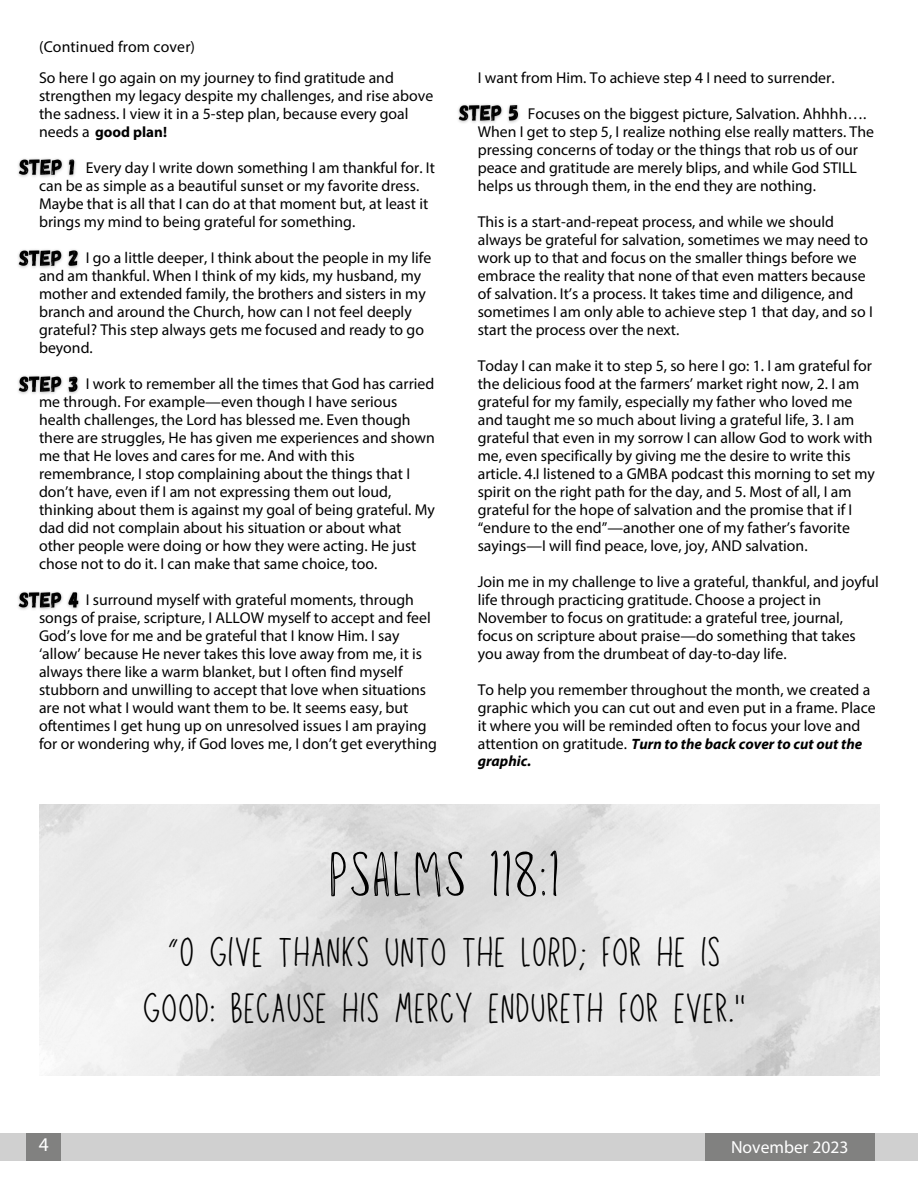
<style>
.page{position:relative;width:918px;height:1188px;background:#fff}
.page>*{position:absolute;margin:0;border:0;box-sizing:border-box;transform-origin:0 0}
.t1{font:700 54.3px "Louisville";color:#000}
.t2{font:36px/56.2px "Louisville";color:#000;text-align:center}
.t3{font:19.5px "Myriad Pro";color:#fff}
.t4{font:17.55px "Myriad Pro";color:#fff}
.t5{font:15.75px/18px "Myriad Pro";color:#000}
.t6{font:italic 700 15px "Myriad Pro";color:#000}
.t7{font:700 15px "Myriad Pro";color:#000}
.s1{font-weight:400;font-size:15.75px}
.s2{font-weight:400;font-style:normal;font-size:15.75px}
</style>
<div class="page">
<div style="left:0;top:1134px;width:918px;height:27px;background:#d0d0d0"></div>
<div style="left:705px;top:1134px;width:169px;height:27px;background:#818180"></div>
<div style="left:27px;top:1134px;width:34px;height:27px;background:#818180"></div>
<img style="left:18px;top:158px;width:58px;height:19px">
<img style="left:18px;top:249px;width:61px;height:19px">
<img style="left:18px;top:375px;width:61px;height:19px">
<img style="left:18px;top:591px;width:62px;height:19px">
<img style="left:458px;top:104px;width:62px;height:19px">
<p class="t5" style="left:39px;top:39px;width:158px">(Continued from cover)</p>
<p class="t5" style="left:39px;top:70px;width:396px">So here I go again on my journey to find gratitude and strengthen my legacy despite my challenges, and rise above the sadness. I view it in a 5-step plan, because every goal</p>
<p class="t7" style="left:39px;top:126px;width:129px"><span class="s1">needs a</span> good plan!</p>
<p class="t5" style="left:39px;top:160px;width:397px;text-indent:47px">Every day I write down something I am thankful for. It can be as simple as a beautiful sunset or my favorite dress.<br>Maybe that is all that I can do at that moment but, at least it brings my mind to being grateful for something.</p>
<p class="t5" style="left:39px;top:250px;width:394px;text-indent:47px">I go a little deeper, I think about the people in my life and am thankful. When I think of my kids, my husband, my mother and extended family, the brothers and sisters in my branch and around the Church, how can I not feel deeply grateful? This step always gets me focused and ready to go beyond.</p>
<p class="t5" style="left:39px;top:376px;width:397px;text-indent:47px">I work to remember all the times that God has carried me through. For example—even though I have serious health challenges, the Lord has blessed me. Even though there are struggles, He has given me experiences and shown me that He loves and cares for me. And with this remembrance, I stop complaining about the things that I don’t have, even if I am not expressing them out loud, thinking about them is against my goal of being grateful. My dad did not complain about his situation or about what other people were doing or how they were acting. He just chose not to do it. I can make that same choice, too.</p>
<p class="t5" style="left:39px;top:592px;width:393px;text-indent:47px">I surround myself with grateful moments, through songs of praise, scripture, I ALLOW myself to accept and feel God’s love for me and be grateful that I know Him. I say ‘allow’ because He never takes this love away from me, it is always there like a warm blanket, but I often find myself stubborn and unwilling to accept that love when situations are not what I would want them to be. It seems easy, but oftentimes I get hung up on unresolved issues I am praying</p>
<p class="t5" style="left:39px;top:736px;width:399px">for or wondering why, if God loves me, I don’t get everything</p>
<p class="t5" style="left:478px;top:70px;width:358px">I want from Him. To achieve step 4 I need to surrender.</p>
<p class="t5" style="left:478px;top:106px;width:398px;text-indent:50px">Focuses on the biggest picture, Salvation. Ahhhh….<br>When I get to step 5, I realize nothing else really matters. The pressing concerns of today or the things that rob us of our peace and gratitude are merely blips, and while God STILL helps us through them, in the end they are nothing.</p>
<p class="t5" style="left:478px;top:214px;width:397px">This is a start-and-repeat process, and while we should always be grateful for salvation, sometimes we may need to work up to that and focus on the smaller things before we embrace the reality that none of that even matters because of salvation. It’s a process. It takes time and diligence, and sometimes I am only able to achieve step 1 that day, and so I start the process over the next.</p>
<p class="t5" style="left:478px;top:358px;width:399px">Today I can make it to step 5, so here I go: 1. I am grateful for the delicious food at the farmers’ market right now, 2. I am grateful for my family, especially my father who loved me and taught me so much about living a grateful life, 3. I am grateful that even in my sorrow I can allow God to work with me, even specifically by giving me the desire to write this article. 4.I listened to a GMBA podcast this morning to set my spirit on the right path for the day, and 5. Most of all, I am grateful for the hope of salvation and the promise that if I “endure to the end”—another one of my father’s favorite sayings—I will find peace, love, joy, AND salvation.</p>
<p class="t5" style="left:478px;top:574px;width:403px">Join me in my challenge to live a grateful, thankful, and joyful life through practicing gratitude. Choose a project in November to focus on gratitude: a grateful tree, journal, focus on scripture about praise—do something that takes you away from the drumbeat of day-to-day life.</p>
<p class="t5" style="left:478px;top:682px;width:399px">To help you remember throughout the month, we created a graphic which you can cut out and even put in a frame. Place it where you will be reminded often to focus your love and</p>
<p class="t6" style="left:478px;top:738px;width:386px"><span class="s2">attention on gratitude.</span> Turn to the back cover to cut out the</p>
<p class="t6" style="left:478px;top:755px;width:55px">graphic.</p>
<p class="t1" style="left:328px;top:845px;width:233px">PSALMS 118:1</p>
<p class="t2" style="left:143px;top:925px;width:605px">“O GIVE THANKS UNTO THE LORD; FOR HE IS<br>GOOD: BECAUSE HIS MERCY ENDURETH FOR EVER."</p>
<p class="t3" style="left:39px;top:1136px;width:12px">4</p>
<p class="t4" style="left:731px;top:1140px;width:119px">November 2023</p>
</div>
